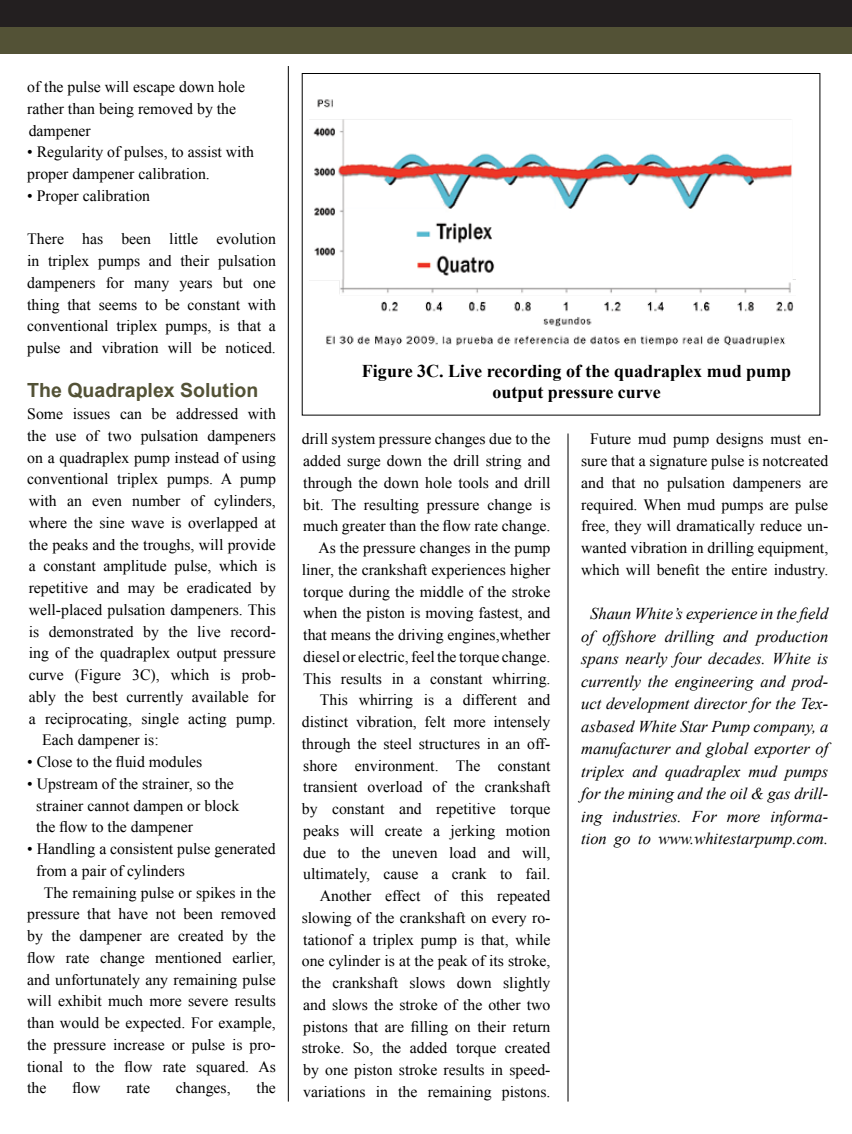
<style>
.page{position:relative;width:852px;height:1134px;background:#fff}
.page>*{position:absolute;margin:0;border:0;box-sizing:border-box;transform-origin:0 0}
.t1{font:700 19.5px "Arial";color:#535236}
.t2{font:700 18px/21.6px "Times New Roman";color:#000;text-align:center}
.t3{font:italic 16.5px/22.5px "Times New Roman";color:#000;text-align:center}
.t4{font:15.75px/21.8px "Times New Roman";color:#000}
</style>
<div class="page">
<div style="left:0;top:0;width:851px;height:27px;background:#231f20"></div>
<div style="left:0;top:27px;width:851px;height:27px;background:#535236"></div>
<img style="left:309px;top:99px;width:486px;height:248px">
<hr style="left:288px;top:66px;width:1px;height:1036px;background:#000">
<hr style="left:567px;top:434px;width:1px;height:668px;background:#000">
<p class="t4" style="left:27px;top:76px;width:219px">of the pulse will escape down hole rather than being removed by the dampener</p>
<p class="t4" style="left:27px;top:141px;width:228px">• Regularity of pulses, to assist with proper dampener calibration.</p>
<p class="t4" style="left:27px;top:184px;width:124px">• Proper calibration</p>
<p class="t4" style="left:27px;top:228px;width:250px;text-align:justify">There has been little evolution in triplex pumps and their pulsation dampeners for many years but one thing that seems to be constant with conventional triplex pumps, is that a pulse and vibration will be noticed.</p>
<p class="t1" style="left:27px;top:377px;width:232px">The Quadraplex Solution</p>
<p class="t4" style="left:27px;top:403px;width:250px">Some issues can be addressed with</p>
<p class="t4" style="left:27px;top:424px;width:250px">the use of two pulsation dampeners</p>
<p class="t4" style="left:27px;top:446px;width:250px">on a quadraplex pump instead of using</p>
<p class="t4" style="left:27px;top:468px;width:250px">conventional triplex pumps. A pump</p>
<p class="t4" style="left:29px;top:490px;width:248px">with an even number of cylinders,</p>
<p class="t4" style="left:29px;top:511px;width:248px">where the sine wave is overlapped at</p>
<p class="t4" style="left:29px;top:533px;width:248px">the peaks and the troughs, will provide</p>
<p class="t4" style="left:29px;top:555px;width:248px">a constant amplitude pulse, which is</p>
<p class="t4" style="left:29px;top:577px;width:248px">repetitive and may be eradicated by</p>
<p class="t4" style="left:29px;top:598px;width:248px">well-placed pulsation dampeners. This</p>
<p class="t4" style="left:29px;top:620px;width:248px">is demonstrated by the live record-</p>
<p class="t4" style="left:29px;top:642px;width:248px">ing of the quadraplex output pressure</p>
<p class="t4" style="left:29px;top:664px;width:248px">curve (Figure 3C), which is prob-</p>
<p class="t4" style="left:29px;top:685px;width:248px">ably the best currently available for</p>
<p class="t4" style="left:29px;top:707px;width:248px">a reciprocating, single acting pump.</p>
<p class="t4" style="left:42px;top:729px;width:118px">Each dampener is:</p>
<p class="t4" style="left:27px;top:751px;width:176px">• Close to the fluid modules</p>
<p class="t4" style="left:36px;top:772px;width:204px;text-indent:-9px">• Upstream of the strainer, so the strainer cannot dampen or block the flow to the dampener</p>
<p class="t4" style="left:27px;top:838px;width:250px">• Handling a consistent pulse generated</p>
<p class="t4" style="left:36px;top:859px;width:150px">from a pair of cylinders</p>
<p class="t4" style="left:44px;top:881px;width:233px">The remaining pulse or spikes in the</p>
<p class="t4" style="left:27px;top:903px;width:250px">pressure that have not been removed</p>
<p class="t4" style="left:27px;top:925px;width:250px">by the dampener are created by the</p>
<p class="t4" style="left:27px;top:946px;width:250px">flow rate change mentioned earlier,</p>
<p class="t4" style="left:27px;top:968px;width:250px">and unfortunately any remaining pulse</p>
<p class="t4" style="left:27px;top:990px;width:250px">will exhibit much more severe results</p>
<p class="t4" style="left:27px;top:1012px;width:250px">than would be expected. For example,</p>
<p class="t4" style="left:27px;top:1033px;width:250px">the pressure increase or pulse is pro-</p>
<p class="t4" style="left:27px;top:1055px;width:250px">tional to the flow rate squared. As</p>
<p class="t4" style="left:27px;top:1077px;width:21px">the</p>
<p class="t4" style="left:72px;top:1077px;width:30px">flow</p>
<p class="t4" style="left:126px;top:1077px;width:25px">rate</p>
<p class="t4" style="left:176px;top:1077px;width:56px">changes,</p>
<p class="t4" style="left:256px;top:1077px;width:21px">the</p>
<p class="t2" style="left:362px;top:359px;width:430px">Figure 3C. Live recording of the quadraplex mud pump output pressure curve</p>
<p class="t4" style="left:301px;top:428px;width:250px;text-align:right">drill system pressure changes due to the added surge down the drill string and through the down hole tools and drill bit. The resulting pressure change is much greater than the flow rate change.<br>As the pressure changes in the pump liner, the crankshaft experiences higher torque during the middle of the stroke when the piston is moving fastest, and that means the driving engines,whether diesel or electric, feel the torque change.<br>This results in a constant whirring.<br>This whirring is a different and distinct vibration, felt more intensely through the steel structures in an off&shy;shore environment. The constant transient overload of the crankshaft by constant and repetitive torque peaks will create a jerking motion due to the uneven load and will, ultimately, cause a crank to fail.<br>Another effect of this repeated slowing of the crankshaft on every ro&shy;tationof a triplex pump is that, while one cylinder is at the peak of its stroke, the crankshaft slows down slightly and slows the stroke of the other two pistons that are filling on their return stroke. So, the added torque created by one piston stroke results in speed&shy;variations in the remaining pistons.</p>
<p class="t4" style="left:580px;top:428px;width:248px;text-align:center">Future mud pump designs must en&shy;sure that a signature pulse is notcreated and that no pulsation dampeners are required. When mud pumps are pulse free, they will dramatically reduce un&shy;wanted vibration in drilling equipment, which will benefit the entire industry.</p>
<p class="t3" style="left:581px;top:602px;width:248px">Shaun White’s experience in the field of offshore drilling and production spans nearly four decades. White is currently the engineering and prod&shy;uct development director for the Tex&shy;asbased White Star Pump company, a manufacturer and global exporter of triplex and quadraplex mud pumps for the mining and the oil &amp; gas drill&shy;ing industries. For more informa&shy;tion go to www.whitestarpump.com.</p>
</div>
